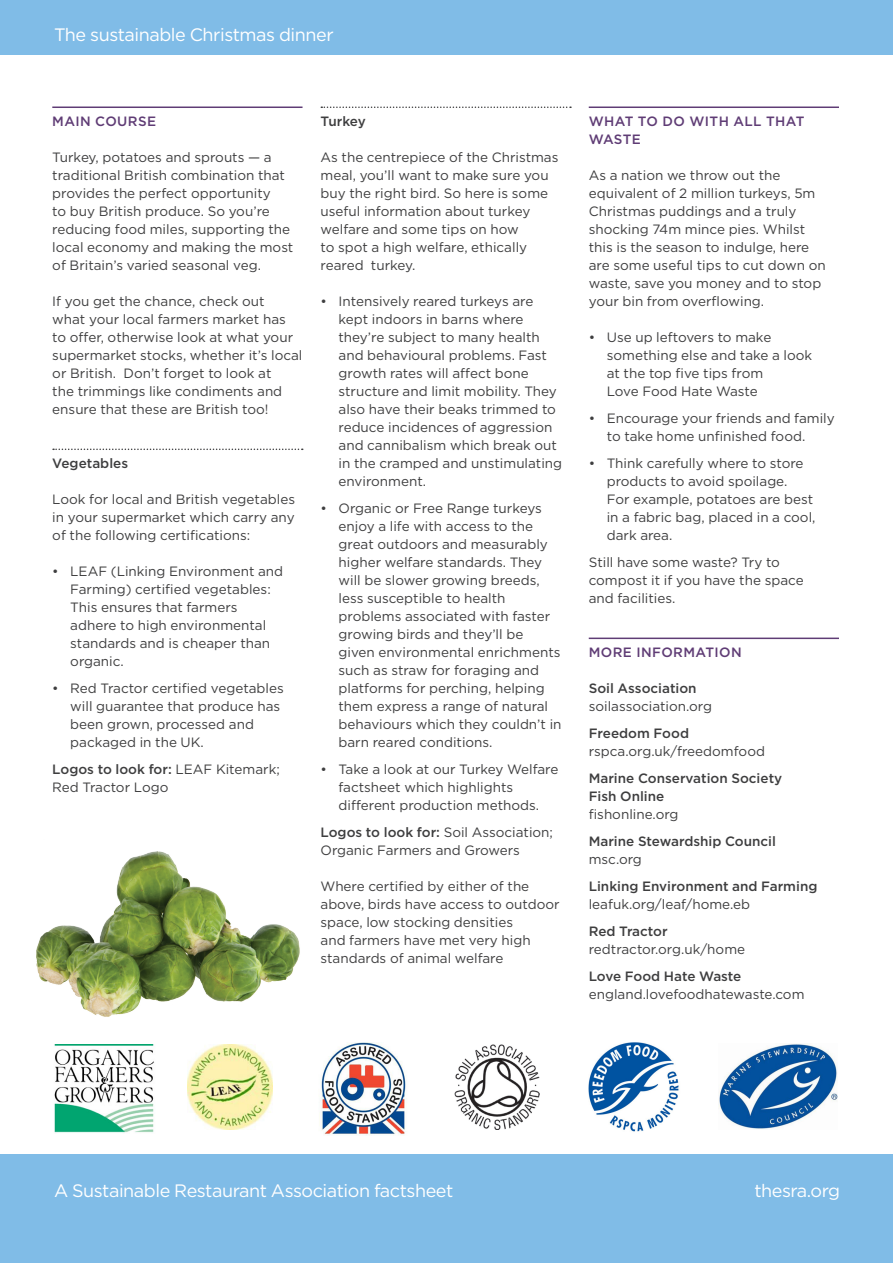
<style>
.page{position:relative;width:893px;height:1263px;background:#fff}
.page>*{position:absolute;margin:0;border:0;box-sizing:border-box;transform-origin:0 0}
.t1{font:18px "Gotham";letter-spacing:-.025em;color:#fff}
.Body_text{font:13.5px/18px "Gotham";color:#3e3e3f}
.Body_text-2{font:500 13.5px/18px "Gotham";color:#3e3e3f}
.Xhead_L1{font:500 13.5px/18px "Gotham";letter-spacing:.03em;color:#5f3c75}
.Xhead_L2{font:500 13.5px "Gotham";color:#3e3e3f}
.s1{font-weight:500}
.s2{font-weight:400}
</style>
<div class="page">
<img style="left:36px;top:851px;width:264px;height:166px">
<div style="left:0;top:1155px;width:893px;height:108px;background:#80bce7"></div>
<div style="left:0;top:0;width:893px;height:54px;background:#80bce7"></div>
<hr style="left:52px;top:107px;width:251px;height:1px;background:#5f3c75">
<svg style="left:53px;top:449px;width:250px;height:1px"></svg>
<svg style="left:321px;top:107px;width:250px;height:1px"></svg>
<hr style="left:589px;top:107px;width:250px;height:1px;background:#5f3c75">
<hr style="left:589px;top:638px;width:250px;height:1px;background:#5f3c75">
<img style="left:188px;top:1044px;width:85px;height:85px">
<img style="left:320px;top:1043px;width:86px;height:93px">
<img style="left:455px;top:1044px;width:85px;height:86px">
<img style="left:589px;top:1043px;width:90px;height:89px">
<img style="left:719px;top:1044px;width:119px;height:85px">
<img style="left:54px;top:1044px;width:100px;height:89px">
<p class="t1" style="left:54px;top:24px;width:281px">The sustainable Christmas dinner</p>
<p class="Xhead_L1" style="left:52px;top:112px;width:105px">MAIN COURSE</p>
<p class="Body_text" style="left:52px;top:148px;width:243px">Turkey, potatoes and sprouts — a traditional British combination that provides the perfect opportunity<br>to buy British produce. So you’re reducing food miles, supporting the local economy and making the most of Britain’s varied seasonal veg.</p>
<p class="Body_text" style="left:52px;top:292px;width:252px">If you get the chance, check out<br>what your local farmers market has to offer, otherwise look at what your supermarket stocks, whether it’s local or British. Don’t forget to look at<br>the trimmings like condiments and ensure that these are British too!</p>
<p class="Xhead_L2" style="left:52px;top:454px;width:77px">Vegetables</p>
<p class="Body_text" style="left:52px;top:490px;width:244px;text-align:justify">Look for local and British vegetables in your supermarket which carry any of the following certifications:</p>
<p class="Body_text" style="left:70px;top:562px;width:214px;text-indent:-18px">• LEAF (Linking Environment and<br>Farming) certified vegetables:<br>This ensures that farmers adhere to high environmental standards and is cheaper than organic.</p>
<p class="Body_text" style="left:70px;top:679px;width:215px;text-indent:-18px">• Red Tractor certified vegetables will guarantee that produce has been grown, processed and packaged in the UK.</p>
<p class="Body_text" style="left:52px;top:760px;width:229px"><span class="s1">Logos to look for:</span> LEAF Kitemark;<br>Red Tractor Logo</p>
<p class="Xhead_L2" style="left:321px;top:112px;width:47px">Turkey</p>
<p class="Body_text" style="left:321px;top:148px;width:239px">As the centrepiece of the Christmas meal, you’ll want to make sure you buy the right bird. So here is some useful information about turkey welfare and some tips on how<br>to spot a high welfare, ethically reared turkey.</p>
<p class="Body_text" style="left:339px;top:292px;width:225px;text-indent:-18px">• Intensively reared turkeys are kept indoors in barns where they’re subject to many health and behavioural problems. Fast growth rates will affect bone structure and limit mobility. They also have their beaks trimmed to reduce incidences of aggression and cannibalism which break out in the cramped and unstimulating environment.</p>
<p class="Body_text" style="left:339px;top:499px;width:225px;text-indent:-18px">• Organic or Free Range turkeys enjoy a life with access to the great outdoors and measurably higher welfare standards. They will be slower growing breeds, less susceptible to health problems associated with faster growing birds and they’ll be given environmental enrichments such as straw for foraging and platforms for perching, helping them express a range of natural behaviours which they couldn’t in barn reared conditions.</p>
<p class="Body_text" style="left:339px;top:760px;width:221px;text-indent:-18px">• Take a look at our Turkey Welfare factsheet which highlights different production methods.</p>
<p class="Body_text" style="left:321px;top:823px;width:234px"><span class="s1">Logos to look for:</span> Soil Association;<br>Organic Farmers and Growers</p>
<p class="Body_text" style="left:321px;top:877px;width:241px">Where certified by either of the above, birds have access to outdoor space, low stocking densities<br>and farmers have met very high standards of animal welfare</p>
<p class="Xhead_L1" style="left:589px;top:112px;width:217px">WHAT TO DO WITH ALL THAT<br>WASTE</p>
<p class="Body_text" style="left:589px;top:166px;width:239px">As a nation we throw out the equivalent of 2 million turkeys, 5m<br>Christmas puddings and a truly shocking 74m mince pies. Whilst this is the season to indulge, here are some useful tips to cut down on waste, save you money and to stop your bin from overflowing.</p>
<p class="Body_text" style="left:607px;top:328px;width:207px;text-indent:-18px">• Use up leftovers to make something else and take a look at the top five tips from<br>Love Food Hate Waste</p>
<p class="Body_text" style="left:607px;top:409px;width:230px;text-indent:-18px">• Encourage your friends and family to take home unfinished food.</p>
<p class="Body_text" style="left:607px;top:454px;width:210px;text-indent:-18px">• Think carefully where to store products to avoid spoilage.<br>For example, potatoes are best in a fabric bag, placed in a cool, dark area.</p>
<p class="Body_text" style="left:589px;top:553px;width:216px">Still have some waste? Try to compost it if you have the space and facilities.</p>
<p class="Xhead_L1" style="left:589px;top:643px;width:155px">MORE INFORMATION</p>
<p class="Body_text" style="left:589px;top:679px;width:125px"><span class="s1">Soil Association </span>soilassociation.org</p>
<p class="Body_text" style="left:589px;top:724px;width:178px"><span class="s1">Freedom Food </span>rspca.org.uk/freedomfood</p>
<p class="Body_text-2" style="left:589px;top:769px;width:195px">Marine Conservation Society<br>Fish Online<br><span class="s2">fishonline.org</span></p>
<p class="Body_text-2" style="left:589px;top:832px;width:189px">Marine Stewardship Council <span class="s2">msc.org</span></p>
<p class="Body_text-2" style="left:589px;top:877px;width:230px">Linking Environment and Farming <span class="s2">leafuk.org/leaf/home.eb</span></p>
<p class="Body_text" style="left:589px;top:922px;width:158px"><span class="s1">Red Tractor </span>redtractor.org.uk/home</p>
<p class="Body_text" style="left:589px;top:967px;width:217px"><span class="s1">Love Food Hate Waste </span>england.lovefoodhatewaste.com</p>
<p class="t1" style="left:54px;top:1179px;width:401px">A Sustainable Restaurant Association factsheet</p>
<p class="t1" style="left:754px;top:1179px;width:87px">thesra.org</p>
</div>
